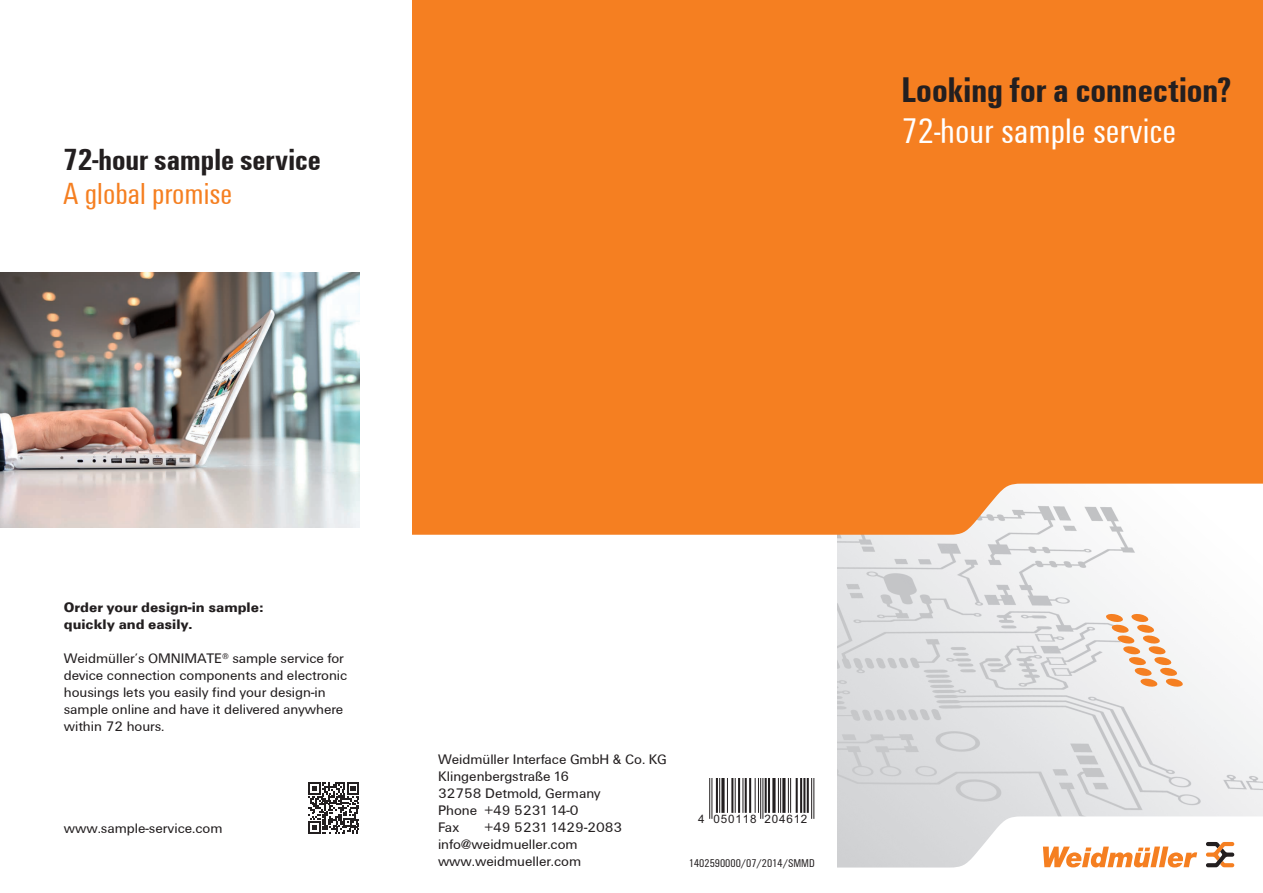
<style>
.page{position:relative;width:1263px;height:893px;background:#fff}
.page>*{position:absolute;margin:0;border:0;box-sizing:border-box;transform-origin:0 0}
._01_title_large{font:700 36.75px "Weidmueller Condensed";color:#231f20}
._02_subtitle_large{font:36.75px "Weidmueller Condensed";color:#fff}
._03_title_small{font:700 31.5px "Weidmueller Condensed";color:#231f20}
._04_subtitle_small{font:31.5px "Weidmueller Condensed";color:#f57f21}
._10_copy{font:14.25px/17px "Weidmueller";color:#231f20}
._21_address{font:14.25px "Weidmueller";color:#231f20}
._10_copy-2{font:700 14.25px/17px "Weidmueller";color:#231f20}
._13_caption_right_al{font:11.7px "Weidmueller Condensed";color:#231f20}
.t1{font:11.7px "Arial";letter-spacing:.07em;color:#231f20}
</style>
<div class="page">
<img style="left:0;top:272px;width:359px;height:255px">
<img style="left:838px;top:535px;width:425px;height:281px">
<div style="left:412px;top:0;width:851px;height:535px;background:#f57f21"></div>
<svg style="left:308px;top:816px;width:927px;height:52px"></svg>
<svg style="left:1043px;top:846px;width:154px;height:21px"></svg>
<svg style="left:1206px;top:842px;width:28px;height:25px"></svg>
<svg style="left:308px;top:782px;width:51px;height:51px"></svg>
<svg style="left:1104px;top:612px;width:80px;height:76px"></svg>
<hr style="left:711px;top:778px;width:1px;height:41px;background:#231f20">
<hr style="left:709px;top:778px;width:1px;height:41px;background:#231f20">
<hr style="left:716px;top:778px;width:2px;height:35px;background:#231f20">
<hr style="left:719px;top:778px;width:1px;height:35px;background:#231f20">
<svg style="left:721px;top:778px;width:4px;height:35px"></svg>
<hr style="left:727px;top:778px;width:1px;height:35px;background:#231f20">
<hr style="left:731px;top:778px;width:2px;height:35px;background:#231f20">
<hr style="left:735px;top:778px;width:1px;height:35px;background:#231f20">
<hr style="left:738px;top:778px;width:2px;height:35px;background:#231f20">
<hr style="left:742px;top:778px;width:1px;height:35px;background:#231f20">
<hr style="left:749px;top:778px;width:2px;height:35px;background:#231f20">
<hr style="left:745px;top:778px;width:2px;height:35px;background:#231f20">
<hr style="left:762px;top:778px;width:1px;height:41px;background:#231f20">
<hr style="left:760px;top:778px;width:1px;height:41px;background:#231f20">
<hr style="left:758px;top:778px;width:1px;height:35px;background:#231f20">
<hr style="left:755px;top:778px;width:1px;height:35px;background:#231f20">
<hr style="left:768px;top:778px;width:2px;height:35px;background:#231f20">
<hr style="left:765px;top:778px;width:2px;height:35px;background:#231f20">
<hr style="left:772px;top:778px;width:3px;height:35px;background:#231f20">
<hr style="left:780px;top:778px;width:1px;height:35px;background:#231f20">
<hr style="left:778px;top:778px;width:1px;height:35px;background:#231f20">
<hr style="left:782px;top:778px;width:3px;height:35px;background:#231f20">
<hr style="left:790px;top:778px;width:1px;height:35px;background:#231f20">
<hr style="left:788px;top:778px;width:1px;height:35px;background:#231f20">
<hr style="left:807px;top:778px;width:2px;height:35px;background:#231f20">
<hr style="left:803px;top:778px;width:2px;height:35px;background:#231f20">
<hr style="left:800px;top:778px;width:2px;height:35px;background:#231f20">
<hr style="left:796px;top:778px;width:2px;height:35px;background:#231f20">
<hr style="left:813px;top:778px;width:1px;height:41px;background:#231f20">
<hr style="left:811px;top:778px;width:1px;height:41px;background:#231f20">
<p class="_03_title_small" style="left:63px;top:141px;width:259px">72-hour sample service</p>
<p class="_04_subtitle_small" style="left:63px;top:175px;width:171px">A global promise</p>
<p class="_01_title_large" style="left:901px;top:68px;width:331px">Looking for a connection?</p>
<p class="_02_subtitle_large" style="left:901px;top:108px;width:276px">72-hour sample service</p>
<p class="_10_copy-2" style="left:64px;top:599px;width:201px">Order your design-in sample: quickly and easily.</p>
<p class="_10_copy" style="left:64px;top:650px;width:285px">Weidmüller’s OMNIMATE<sup>®</sup> sample service for device connection components and electronic housings lets you easily find your design-in sample online and have it delivered anywhere within 72 hours.</p>
<p class="_10_copy" style="left:64px;top:820px;width:160px">www.sample-service.com</p>
<p class="_21_address" style="left:438px;top:751px;width:230px">Weidmüller Interface GmbH &amp; Co. KG</p>
<p class="_21_address" style="left:438px;top:768px;width:133px">Klingenbergstraße 16</p>
<p class="_21_address" style="left:438px;top:785px;width:164px">32758 Detmold, Germany</p>
<p class="_21_address" style="left:438px;top:802px;width:142px">Phone +49 5231 14-0</p>
<p class="_21_address" style="left:438px;top:819px;width:23px">Fax</p>
<p class="_21_address" style="left:484px;top:819px;width:139px">+49 5231 1429-2083</p>
<p class="_21_address" style="left:438px;top:836px;width:141px">info@weidmueller.com</p>
<p class="_21_address" style="left:438px;top:853px;width:145px">www.weidmueller.com</p>
<p class="t1" style="left:698px;top:811px;width:111px">4 050118 204612</p>
<p class="_13_caption_right_al" style="left:689px;top:856px;width:127px">1402590000/07/2014/SMMD</p>
</div>
